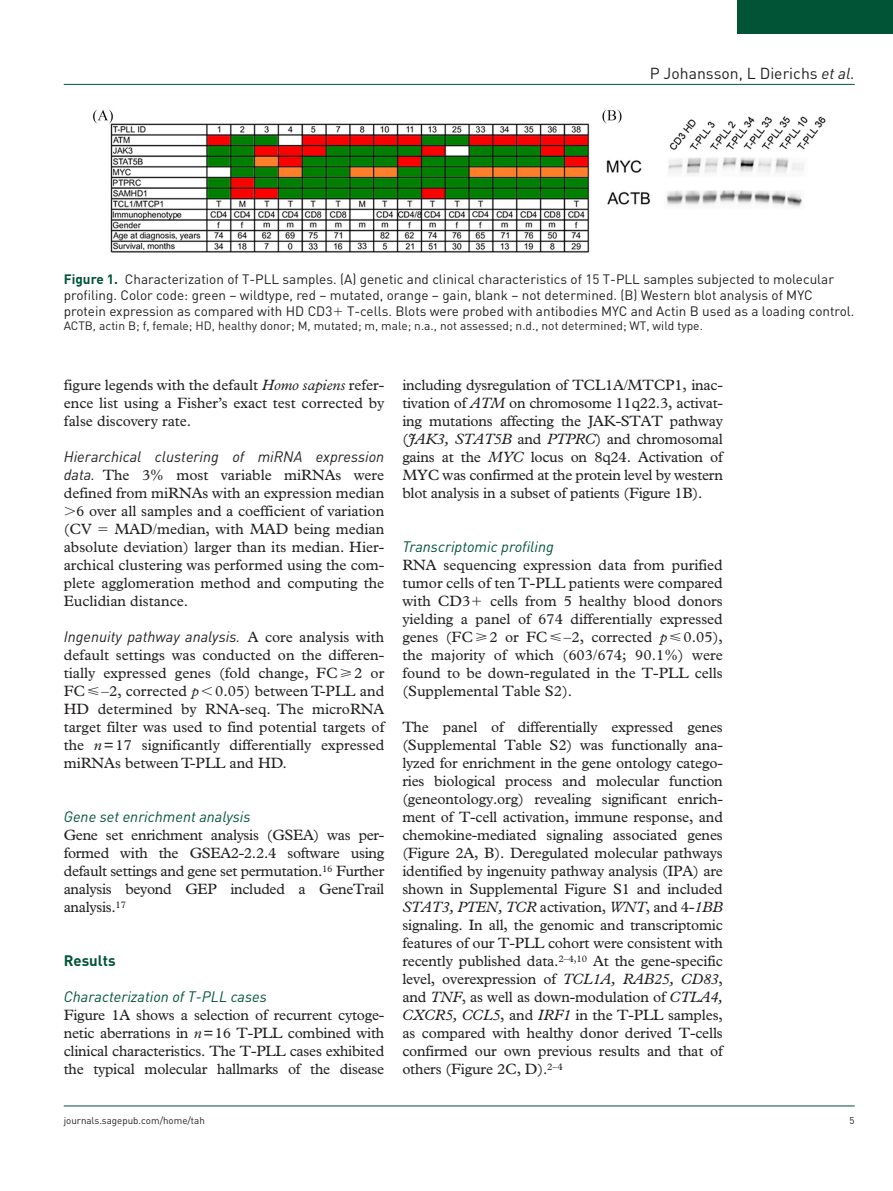
<style>
.page{position:relative;width:893px;height:1191px;background:#fff}
.page>*{position:absolute;margin:0;border:0;box-sizing:border-box;transform-origin:0 0}
.t1{font:15.75px "DIN";color:#231f20}
.t2{font:15px/18px "Plantin Std";color:#231f20;text-align:justify}
.t3{font:italic 15px "DIN";color:#231f20}
.t4{font:italic 15px "DIN";color:#015436}
.t5{font:700 15px "DIN";color:#015436}
.t6{font:13.5px/15.8px "DIN";color:#231f20}
.t7{font:12px "DIN";color:#231f20}
.t8{font:9.75px "DIN";color:#231f20}
.s1{font-style:italic}
.s2{font-weight:700;color:#015436}
.s3{font-family:"DIN";font-style:italic}
.s4{font-family:"Plantin Std";font-style:normal}
</style>
<div class="page">
<hr style="left:64px;top:84px;width:791px;height:1px;background:#015436">
<hr style="left:64px;top:1105px;width:791px;height:1px;background:#015436">
<div style="left:738px;top:0;width:155px;height:34px;background:#015436"></div>
<img style="left:92px;top:109px;width:734px;height:144px">
<p class="t1" style="left:650px;top:63px;width:206px">P Johansson, L Dierichs <span class="s1">et al.</span></p>
<p class="t6" style="left:64px;top:271px;width:792px"><span class="s2">Figure 1.</span> Characterization of T-PLL samples. (A) genetic and clinical characteristics of 15 T-PLL samples subjected to molecular profiling. Color code: green – wildtype, red – mutated, orange – gain, blank – not determined. (B) Western blot analysis of MYC protein expression as compared with HD CD3 T-cells. Blots were probed with antibodies MYC and Actin B used as a loading control.</p>
<p class="t7" style="left:64px;top:318px;width:641px">ACTB, actin B; f, female; HD, healthy donor; M, mutated; m, male; n.a., not assessed; n.d., not determined; WT, wild type.</p>
<p class="t2" style="left:64px;top:376px;width:322px">figure legends with the default <span class="s1">Homo sapiens</span> refer&shy;ence list using a Fisher’s exact test corrected by false discovery rate.</p>
<p class="t3" style="left:64px;top:447px;width:322px">Hierarchical clustering of miRNA expression</p>
<p class="t2" style="left:64px;top:466px;width:322px"><span class="s3">data.</span> The 3% most variable miRNAs were</p>
<p class="t2" style="left:64px;top:484px;width:322px">defined from miRNAs with an expression median</p>
<p class="t2" style="left:76px;top:502px;width:310px">6 over all samples and a coefficient of variation</p>
<p class="t2" style="left:64px;top:520px;width:30px">(CV</p>
<p class="t2" style="left:64px;top:520px;width:322px;text-indent:51px">MAD/median, with MAD being median absolute deviation) larger than its median. Hier&shy;archical clustering was performed using the com&shy;plete agglomeration method and computing the Euclidian distance.</p>
<p class="t3" style="left:64px;top:627px;width:322px">Ingenuity pathway analysis. <span class="s4">A core analysis with</span></p>
<p class="t2" style="left:64px;top:646px;width:322px">default settings was conducted on the differen&shy;tially expressed genes (fold change, FC⩾2 or FC⩽–2, corrected <span class="s1">p</span> 0.05) between T-PLL and HD determined by RNA-seq. The microRNA target filter was used to find potential targets of the <span class="s1">n</span>=17 significantly differentially expressed miRNAs between T-PLL and HD.</p>
<p class="t4" style="left:64px;top:807px;width:188px">Gene set enrichment analysis</p>
<p class="t2" style="left:64px;top:826px;width:322px">Gene set enrichment analysis (GSEA) was per&shy;formed with the GSEA2-2.2.4 software using default settings and gene set permutation.<sup>16</sup> Further analysis beyond GEP included a GeneTrail analysis.<sup>17</sup></p>
<p class="t5" style="left:64px;top:951px;width:53px">Results</p>
<p class="t4" style="left:64px;top:987px;width:205px">Characterization of T-PLL cases</p>
<p class="t2" style="left:64px;top:1006px;width:322px">Figure 1A shows a selection of recurrent cytoge&shy;netic aberrations in <span class="s1">n</span>=16 T-PLL combined with clinical characteristics. The T-PLL cases exhibited the typical molecular hallmarks of the disease</p>
<p class="t2" style="left:402px;top:376px;width:322px">including dysregulation of TCL1A/MTCP1, inac&shy;tivation of <span class="s1">ATM</span> on chromosome 11q22.3, activat&shy;ing mutations affecting the JAK-STAT pathway (<span class="s1">JAK3, STAT5B</span> and <span class="s1">PTPRC</span>) and chromosomal gains at the <span class="s1">MYC</span> locus on 8q24. Activation of MYC was confirmed at the protein level by western blot analysis in a subset of patients (Figure 1B).</p>
<p class="t4" style="left:402px;top:537px;width:153px">Transcriptomic profiling</p>
<p class="t2" style="left:402px;top:556px;width:322px">RNA sequencing expression data from purified tumor cells of ten T-PLL patients were compared with CD3</p>
<p class="t2" style="left:402px;top:592px;width:322px;text-indent:88px">cells from 5 healthy blood donors yielding a panel of 674 differentially expressed genes (FC⩾2 or FC⩽–2, corrected <span class="s1">p</span>⩽0.05), the majority of which (603/674; 90.1%) were found to be down-regulated in the T-PLL cells (Supplemental Table S2).</p>
<p class="t2" style="left:402px;top:718px;width:322px">The panel of differentially expressed genes (Supplemental Table S2) was functionally ana&shy;lyzed for enrichment in the gene ontology catego&shy;ries biological process and molecular function (geneontology.org) revealing significant enrich&shy;ment of T-cell activation, immune response, and chemokine-mediated signaling associated genes (Figure 2A, B). Deregulated molecular pathways identified by ingenuity pathway analysis (IPA) are shown in Supplemental Figure S1 and included <span class="s1">STAT3, PTEN, TCR</span> activation, <span class="s1">WNT</span>, and 4-<span class="s1">1BB </span>signaling. In all, the genomic and transcriptomic features of our T-PLL cohort were consistent with recently published data.<sup>2–4,10</sup> At the gene-specific level, overexpression of <span class="s1">TCL1A, RAB25, CD83</span>, and <span class="s1">TNF</span>, as well as down-modulation of <span class="s1">CTLA4, CXCR5, CCL5</span>, and <span class="s1">IRF1</span> in the T-PLL samples, as compared with healthy donor derived T-cells confirmed our own previous results and that of others (Figure 2C, D).<sup>2–4</sup></p>
<p class="t8" style="left:64px;top:1114px;width:143px">journals.sagepub.com/home/tah</p>
<p class="t8" style="left:850px;top:1114px;width:7px">5</p>
</div>
